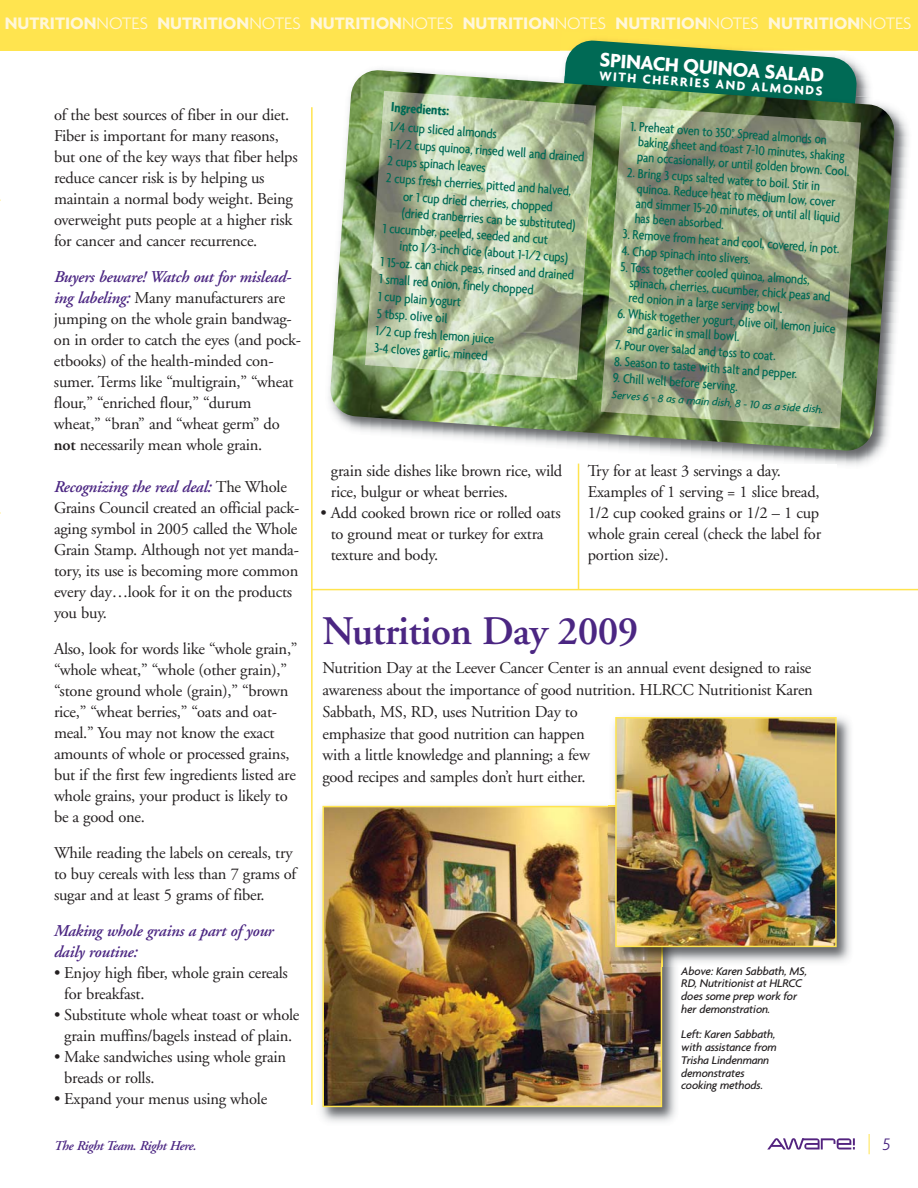
<style>
.page{position:relative;width:918px;height:1188px;background:#fff}
.page>*{position:absolute;margin:0;border:0;box-sizing:border-box;transform-origin:0 0}
.t1{font:600 40.5px "Adobe Garamond";letter-spacing:-.015em;color:#4b2682}
.t2{font:700 21px "Agenda";color:#fff}
.t3{font:700 18px "Agenda";color:#fff7da}
.t4{font:italic 300 18px "Agenda";color:#4b2682}
.t5{font:16.5px/21px "Adobe Garamond";letter-spacing:-.015em;color:#231f20}
.t6{font:italic 600 16.5px/21px "Adobe Garamond";letter-spacing:-.015em;color:#4b2682}
.t7{font:500 condensed 14.25px/15px "Agenda";color:#006a55}
.t8{font:700 condensed 14.25px "Agenda";color:#006a55}
.t9{font:italic 600 13.5px "Adobe Garamond";letter-spacing:-.025em;color:#4b2682}
.t10{font:700 13.5px "Agenda";color:#fff}
.t11{font:italic 500 12px/12.8px "Agenda";letter-spacing:-.015em;color:#231f20}
.t12{font:italic 500 11.7px "Agenda";color:#006a55}
.s1{font-weight:300}
.s2{font-weight:600;font-style:italic;color:#4b2682}
.s3{font-weight:600}
</style>
<div class="page">
<div style="left:0;top:0;width:918px;height:50px;background:#ffe44f"></div>
<hr style="left:312px;top:589px;width:606px;height:1px;background:#ffe44f">
<svg style="left:562px;top:40px;width:295px;height:21px"></svg>
<img style="left:328px;top:61px;width:581px;height:404px">
<img style="left:330px;top:69px;width:565px;height:383px">
<img style="left:365px;top:91px;width:231px;height:289px">
<img style="left:320px;top:805px;width:356px;height:317px">
<img style="left:325px;top:809px;width:334px;height:295px">
<div style="left:322px;top:806px;width:340px;height:301px;border:2px solid #ffe44f"></div>
<img style="left:601px;top:106px;width:260px;height:322px">
<svg style="left:767px;top:1138px;width:88px;height:12px"></svg>
<svg style="left:869px;top:1134px;width:1px;height:20px"></svg>
<div style="left:321px;top:464px;width:516px;height:115px;background:#fff"></div>
<hr style="left:311px;top:107px;width:2px;height:998px;background:#ffe44f">
<hr style="left:578px;top:464px;width:1px;height:125px;background:#ffe44f">
<img style="left:609px;top:717px;width:242px;height:250px">
<img style="left:618px;top:720px;width:216px;height:224px">
<div style="left:615px;top:717px;width:222px;height:230px;border:2px solid #ffe44f"></div>
<p class="t3" style="left:5px;top:16px;width:908px">NUTRITION<span class="s1">NOTES</span> NUTRITION<span class="s1">NOTES</span> NUTRITION<span class="s1">NOTES</span> NUTRITION<span class="s1">NOTES</span> NUTRITION<span class="s1">NOTES</span> NUTRITION<span class="s1">NOTES</span></p>
<p class="t5" style="left:54px;top:106px;width:245px">of the best sources of fiber in our diet.<br>Fiber is important for many reasons, but one of the key ways that fiber helps reduce cancer risk is by helping us maintain a normal body weight. Being overweight puts people at a higher risk for cancer and cancer recurrence.</p>
<p class="t5" style="left:54px;top:268px;width:249px"><span class="s2">Buyers beware! Watch out for mislead&shy;ing labeling:</span> Many manufacturers are jumping on the whole grain bandwag&shy;on in order to catch the eyes (and pock&shy;etbooks) of the health-minded con&shy;sumer. Terms like “multigrain,” “wheat flour,” “enriched flour,” “durum wheat,” “bran” and “wheat germ” do <span class="s3">not</span> necessarily mean whole grain.</p>
<p class="t5" style="left:54px;top:478px;width:247px"><span class="s2">Recognizing the real deal:</span> The Whole Grains Council created an official pack&shy;aging symbol in 2005 called the Whole Grain Stamp. Although not yet manda&shy;tory, its use is becoming more common every day…look for it on the products you buy.</p>
<p class="t5" style="left:54px;top:640px;width:245px">Also, look for words like “whole grain,” “whole wheat,” “whole (other grain),” “stone ground whole (grain),” “brown rice,” “wheat berries,” “oats and oat&shy;meal.” You may not know the exact amounts of whole or processed grains, but if the first few ingredients listed are whole grains, your product is likely to be a good one.</p>
<p class="t5" style="left:54px;top:844px;width:244px">While reading the labels on cereals, try to buy cereals with less than 7 grams of sugar and at least 5 grams of fiber.</p>
<p class="t6" style="left:54px;top:922px;width:221px">Making whole grains a part of your daily routine:</p>
<p class="t5" style="left:64px;top:964px;width:225px;text-indent:-10px">• Enjoy high fiber, whole grain cereals for breakfast.</p>
<p class="t5" style="left:54px;top:1006px;width:247px;text-align:center">• Substitute whole wheat toast or whole grain muffins/bagels instead of plain.</p>
<p class="t5" style="left:64px;top:1048px;width:223px;text-indent:-10px">• Make sandwiches using whole grain breads or rolls.</p>
<p class="t5" style="left:54px;top:1090px;width:215px">• Expand your menus using whole</p>
<p class="t8" style="left:392px;top:102px;width:60px;rotate:4deg">Ingredients:</p>
<p class="t7" style="left:390px;top:120px;width:109px;rotate:4deg">1/4 cup sliced almonds</p>
<p class="t7" style="left:389px;top:137px;width:198px;rotate:4deg">1-1/2 cups quinoa, rinsed well and drained</p>
<p class="t7" style="left:388px;top:154px;width:100px;rotate:4deg">2 cups spinach leaves</p>
<p class="t7" style="left:387px;top:172px;width:187px;rotate:4deg">2 cups fresh cherries, pitted and halved,</p>
<p class="t7" style="left:404px;top:190px;width:152px;rotate:4deg">or 1 cup dried cherries, chopped</p>
<p class="t7" style="left:402px;top:207px;width:176px;rotate:4deg">(dried cranberries can be substituted)</p>
<p class="t7" style="left:383px;top:222px;width:167px;rotate:4deg">1 cucumber, peeled, seeded and cut</p>
<p class="t7" style="left:400px;top:239px;width:171px;rotate:4deg">into 1/3-inch dice (about 1-1/2 cups)</p>
<p class="t7" style="left:381px;top:255px;width:196px;rotate:4deg">1 15-oz. can chick peas, rinsed and drained</p>
<p class="t7" style="left:380px;top:273px;width:156px;rotate:4deg">1 small red onion, finely chopped</p>
<p class="t7" style="left:378px;top:290px;width:85px;rotate:4deg">1 cup plain yogurt</p>
<p class="t7" style="left:377px;top:307px;width:73px;rotate:4deg">5 tbsp. olive oil</p>
<p class="t7" style="left:376px;top:324px;width:121px;rotate:4deg">1/2 cup fresh lemon juice</p>
<p class="t7" style="left:375px;top:341px;width:115px;rotate:4deg">3-4 cloves garlic, minced</p>
<p class="t2" style="left:601px;top:52px;width:226px;rotate:4deg">SPINACH QUINOA SALAD</p>
<p class="t10" style="left:600px;top:70px;width:225px;rotate:4deg">WITH CHERRIES AND ALMONDS</p>
<p class="t7" style="left:640px;top:120px;width:214px;text-indent:-9px;rotate:4deg">1. Preheat oven to 350°. Spread almonds on baking sheet and toast 7-10 minutes, shaking pan occasionally, or until golden brown. Cool.</p>
<p class="t7" style="left:638px;top:167px;width:206px;text-indent:-11px;rotate:4deg">2. Bring 3 cups salted water to boil. Stir in quinoa. Reduce heat to medium low, cover and simmer 15-20 minutes, or until all liquid has been absorbed.</p>
<p class="t7" style="left:623px;top:228px;width:219px;rotate:4deg">3. Remove from heat and cool, covered, in pot.</p>
<p class="t7" style="left:622px;top:244px;width:131px;rotate:4deg">4. Chop spinach into slivers.</p>
<p class="t7" style="left:631px;top:261px;width:203px;text-indent:-10px;rotate:4deg">5. Toss together cooled quinoa, almonds, spinach, cherries, cucumber, chick peas and red onion in a large serving bowl.</p>
<p class="t7" style="left:629px;top:308px;width:209px;text-indent:-11px;rotate:4deg">6. Whisk together yogurt, olive oil, lemon juice and garlic in small bowl.</p>
<p class="t7" style="left:616px;top:338px;width:163px;rotate:4deg">7. Pour over salad and toss to coat.</p>
<p class="t7" style="left:614px;top:355px;width:185px;rotate:4deg">8. Season to taste with salt and pepper.</p>
<p class="t7" style="left:613px;top:371px;width:127px;rotate:4deg">9. Chill well before serving.</p>
<p class="t12" style="left:612px;top:390px;width:214px;rotate:4deg">Serves 6 - 8 as a main dish, 8 - 10 as a side dish.</p>
<p class="t5" style="left:331px;top:462px;width:233px">grain side dishes like brown rice, wild rice, bulgur or wheat berries.</p>
<p class="t5" style="left:331px;top:504px;width:232px;text-indent:-10px">• Add cooked brown rice or rolled oats to ground meat or turkey for extra texture and body.</p>
<p class="t5" style="left:588px;top:462px;width:235px">Try for at least 3 servings a day.<br>Examples of 1 serving = 1 slice bread,<br>1/2 cup cooked grains or 1/2 – 1 cup whole grain cereal (check the label for portion size).</p>
<h1 class="t1" style="left:322px;top:615px;width:317px">Nutrition Day 2009</h1>
<p class="t5" style="left:322px;top:659px;width:492px;line-height:21.8px">Nutrition Day at the Leever Cancer Center is an annual event designed to raise awareness about the importance of good nutrition. HLRCC Nutritionist Karen Sabbath, MS, RD, uses Nutrition Day to<br>emphasize that good nutrition can happen<br>with a little knowledge and planning; a few<br>good recipes and samples don’t hurt either.</p>
<p class="t11" style="left:681px;top:965px;width:127px">Above: Karen Sabbath, MS,<br>RD, Nutritionist at HLRCC does some prep work for her demonstration.</p>
<p class="t11" style="left:681px;top:1029px;width:97px">Left: Karen Sabbath, with assistance from<br>Trisha Lindenmann demonstrates cooking methods.</p>
<p class="t9" style="left:54px;top:1140px;width:144px">The Right Team. Right Here.</p>
<p class="t4" style="left:882px;top:1137px;width:10px">5</p>
</div>
